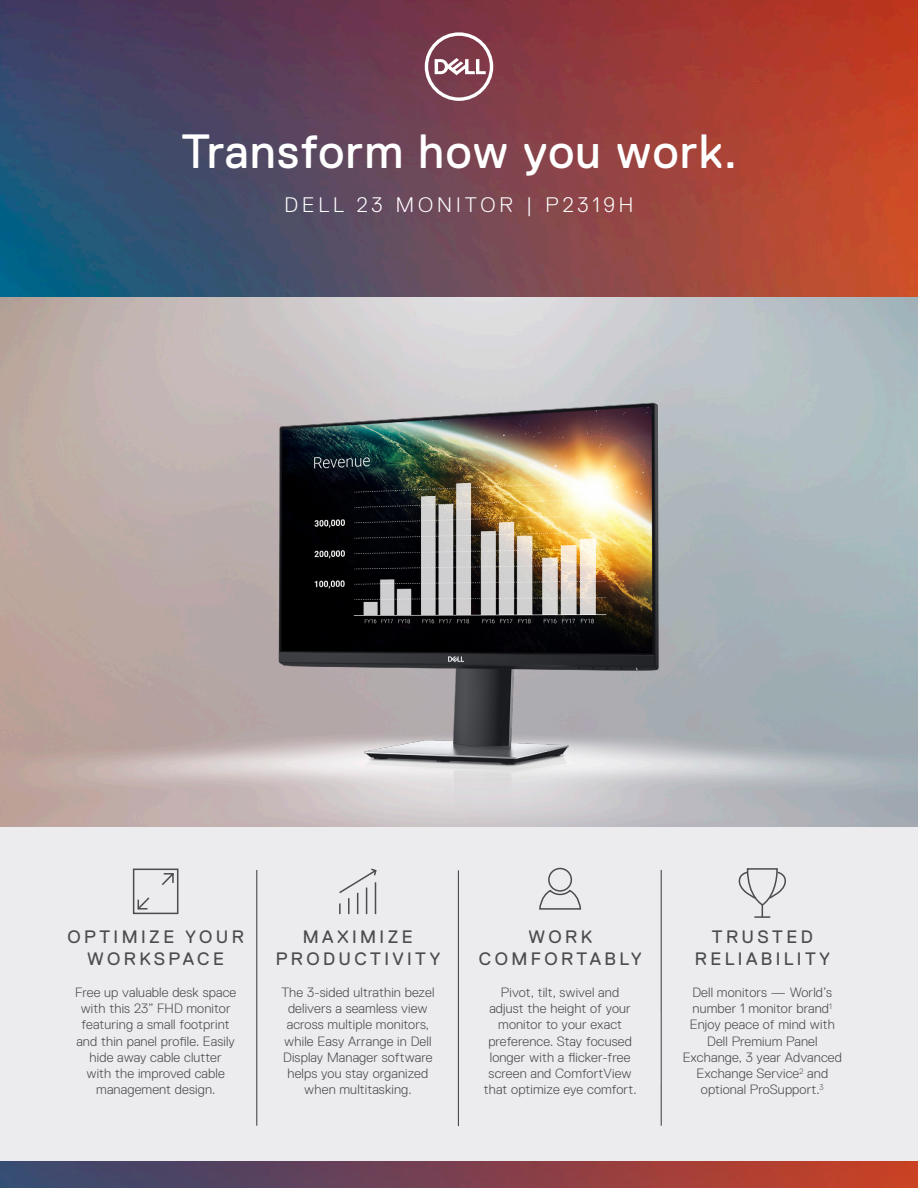
<style>
.page{position:relative;width:918px;height:1188px;background:#fff}
.page>*{position:absolute;margin:0;border:0;box-sizing:border-box;transform-origin:0 0}
.t1{font:48px "Dell Replica";letter-spacing:.025em;color:#fff}
.t2{font:300 21px "Dell Replica";letter-spacing:.19em;color:#fff}
.t3{font:18px/21.6px "Dell Replica";letter-spacing:.19em;color:#4b4c4d;text-align:center}
.t4{font:300 13.5px/16.2px "Dell Replica";letter-spacing:.01em;color:#4b4c4d;text-align:center}
</style>
<div class="page">
<img style="left:0;top:0;width:918px;height:297px">
<div style="left:0;top:827px;width:918px;height:334px;background:#ececee"></div>
<img style="left:0;top:1161px;width:918px;height:27px">
<svg style="left:425px;top:32px;width:68px;height:69px"></svg>
<div style="left:548px;top:868px;width:24px;height:24px;border:2px solid #4b4c4d;border-radius:50%"></div>
<svg style="left:539px;top:889px;width:43px;height:21px"></svg>
<svg style="left:339px;top:869px;width:38px;height:45px"></svg>
<hr style="left:660px;top:1012px;width:2px;height:72px;background:#fff">
<hr style="left:256px;top:870px;width:1px;height:256px;background:#4b4c4d">
<hr style="left:458px;top:870px;width:1px;height:256px;background:#4b4c4d">
<hr style="left:661px;top:870px;width:1px;height:256px;background:#4b4c4d">
<svg style="left:137px;top:873px;width:37px;height:37px"></svg>
<div style="left:133px;top:869px;width:45px;height:45px;border:2px solid #4b4c4d"></div>
<img style="left:181px;top:330px;width:556px;height:539px">
<svg style="left:738px;top:868px;width:48px;height:50px"></svg>
<h1 class="t1" style="left:182px;top:125px;width:557px">Transform how you work.</h1>
<h2 class="t2" style="left:285px;top:193px;width:350px">DELL 23 MONITOR | P2319H</h2>
<h3 class="t3" style="left:67px;top:926px;width:178px">OPTIMIZE YOUR<br>WORKSPACE</h3>
<h3 class="t3" style="left:479px;top:926px;width:164px">WORK<br>COMFORTABLY</h3>
<h3 class="t3" style="left:695px;top:926px;width:137px">TRUSTED<br>RELIABILITY</h3>
<h3 class="t3" style="left:276px;top:926px;width:166px">MAXIMIZE<br>PRODUCTIVITY</h3>
<p class="t4" style="left:75px;top:984px;width:163px">Free up valuable desk space with this 23” FHD monitor featuring a small footprint and thin panel profile. Easily hide away cable clutter<br>with the improved cable management design.</p>
<p class="t4" style="left:281px;top:984px;width:155px">The 3-sided ultrathin bezel delivers a seamless view across multiple monitors, while Easy Arrange in Dell<br>Display Manager software helps you stay organized when multitasking.</p>
<p class="t4" style="left:484px;top:984px;width:154px">Pivot, tilt, swivel and adjust the height of your monitor to your exact preference. Stay focused longer with a flicker-free screen and ComfortView that optimize eye comfort.</p>
<p class="t4" style="left:683px;top:984px;width:161px">Dell monitors — World’s number 1 monitor brand<sup>1<br></sup>Enjoy peace of mind with<br>Dell Premium Panel<br>Exchange, 3 year Advanced<br>Exchange Service<sup>2</sup> and optional ProSupport.<sup>3</sup></p>
</div>
